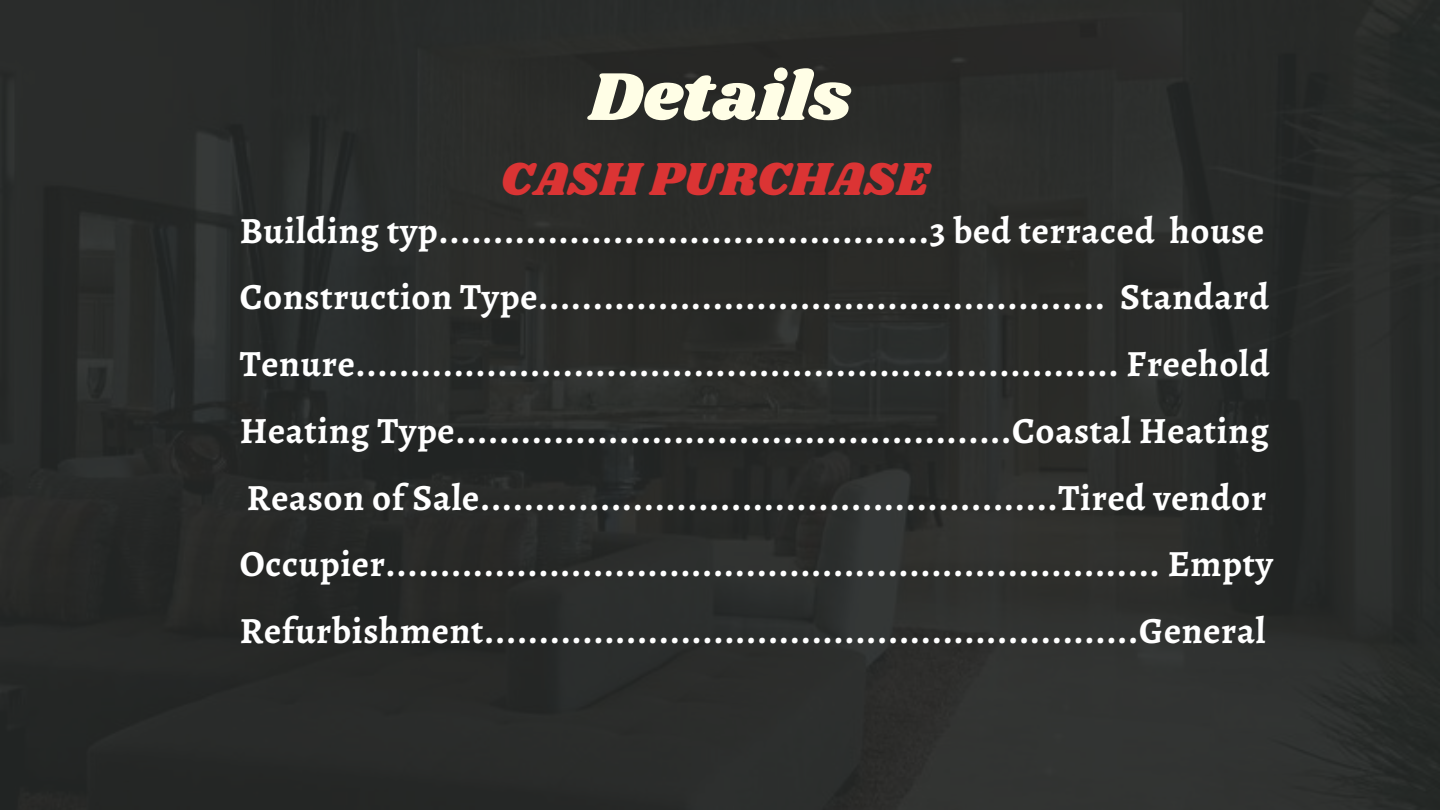
<style>
.page{position:relative;width:1440px;height:810px;background:#fff}
.page>*{position:absolute;margin:0;border:0;box-sizing:border-box;transform-origin:0 0}
.t1{font:70px "Shrikhand";color:#fffee6}
.t2{font:48px "Shrikhand";color:#db3434}
.t3{font:700 37px/66.8px "Alegreya";letter-spacing:.02em;color:#fff}
</style>
<div class="page">
<img style="left:0;top:0;width:1440px;height:810px">
<h1 class="t1" style="left:589px;top:48px;width:263px">Details</h1>
<p class="t2" style="left:501px;top:145px;width:430px">CASH PURCHASE</p>
<p class="t3" style="left:240px;top:197px;width:1035px">Building typ.............................................3 bed terraced house Construction Type.................................................... Standard Tenure...................................................................... Freehold Heating Type...................................................Coastal Heating Reason of Sale.....................................................Tired vendor Occupier....................................................................... Empty Refurbishment............................................................General</p>
</div>
